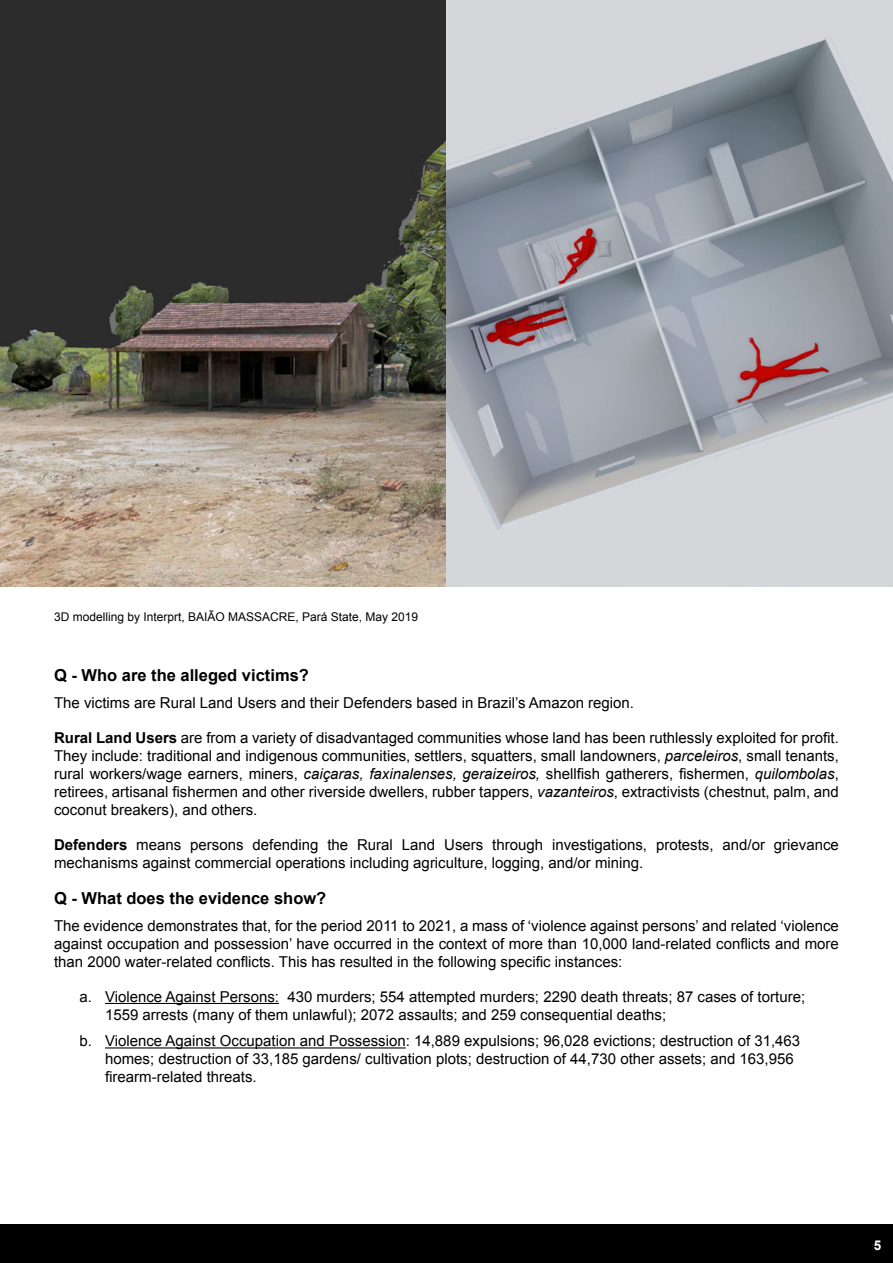
<style>
.page{position:relative;width:893px;height:1263px;background:#fff}
.page>*{position:absolute;margin:0;border:0;box-sizing:border-box;transform-origin:0 0}
.t1{font:700 16.5px "Arial";color:#000}
.t2{font:15px/18px "Arial";color:#000}
.t3{font:700 13.5px "Arial";color:#fff}
.t4{font:12px "Arial";color:#000}
.s1{font-weight:700}
.s2{font-style:italic}
</style>
<div class="page">
<div style="left:0;top:0;width:446px;height:587px;background:#2c2c2c"></div>
<img style="left:0;top:139px;width:446px;height:448px">
<img style="left:446px;top:0;width:447px;height:587px">
<div style="left:0;top:1225px;width:893px;height:38px;background:#000"></div>
<hr style="left:105px;top:1003px;width:174px;height:1px;background:#000">
<hr style="left:105px;top:1047px;width:301px;height:1px;background:#000">
<p class="t4" style="left:54px;top:609px;width:366px">3D modelling by Interprt, BAIÃO MASSACRE, Pará State, May 2019</p>
<p class="t1" style="left:54px;top:664px;width:256px">Q - Who are the alleged victims?</p>
<p class="t2" style="left:54px;top:693px;width:581px">The victims are Rural Land Users and their Defenders based in Brazil’s Amazon region.</p>
<p class="t2" style="left:54px;top:728px;width:786px;text-align:justify"><span class="s1">Rural Land Users</span> are from a variety of disadvantaged communities whose land has been ruthlessly exploited for profit.<br>They include: traditional and indigenous communities, settlers, squatters, small landowners, <span class="s2">parceleiros</span>, small tenants, rural workers/wage earners, miners, <span class="s2">caiçaras, faxinalenses, geraizeiros,</span> shellfish gatherers, fishermen, <span class="s2">quilombolas</span>, retirees, artisanal fishermen and other riverside dwellers, rubber tappers, <span class="s2">vazanteiros</span>, extractivists (chestnut, palm, and coconut breakers), and others.</p>
<p class="t2" style="left:54px;top:835px;width:786px"><span class="s1">Defenders</span> means persons defending the Rural Land Users through investigations, protests, and/or grievance mechanisms against commercial operations including agriculture, logging, and/or mining.</p>
<p class="t1" style="left:54px;top:888px;width:274px">Q - What does the evidence show?</p>
<p class="t2" style="left:54px;top:917px;width:786px;text-align:justify">The evidence demonstrates that, for the period 2011 to 2021, a mass of ‘violence against persons’ and related ‘violence against occupation and possession’ have occurred in the context of more than 10,000 land-related conflicts and more than 2000 water-related conflicts. This has resulted in the following specific instances:</p>
<p class="t2" style="left:105px;top:988px;width:702px;text-indent:-26px">a. Violence Against Persons: 430 murders; 554 attempted murders; 2290 death threats; 87 cases of torture;<br>1559 arrests (many of them unlawful); 2072 assaults; and 259 consequential deaths;</p>
<p class="t2" style="left:105px;top:1032px;width:697px;text-indent:-26px">b. Violence Against Occupation and Possession: 14,889 expulsions; 96,028 evictions; destruction of 31,463 homes; destruction of 33,185 gardens/ cultivation plots; destruction of 44,730 other assets; and 163,956 firearm-related threats.</p>
<p class="t3" style="left:874px;top:1236px;width:9px">5</p>
</div>
